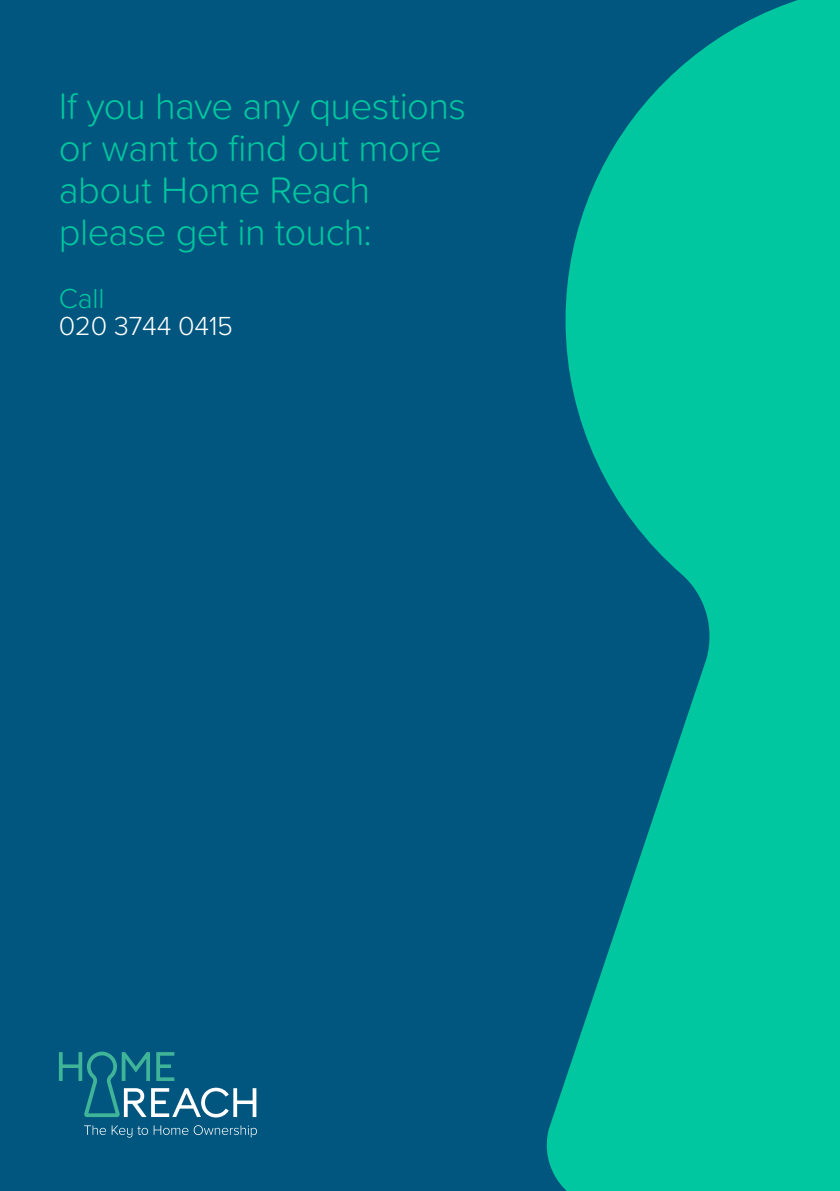
<style>
.page{position:relative;width:840px;height:1191px;background:#fff}
.page>*{position:absolute;margin:0;border:0;box-sizing:border-box;transform-origin:0 0}
.t1{font:300 38.2px/41.8px "Proxima Soft";letter-spacing:-.015em;color:#00c79f}
.t2{font:300 28.6px "Proxima Nova";color:#00c79f}
.t3{font:300 27px "Proxima Nova";letter-spacing:-.005em;color:#fff}
</style>
<div class="page">
<div style="left:0;top:0;width:839px;height:1191px;background:#00567e"></div>
<svg style="left:546px;top:0;width:293px;height:1191px;fill:#00c79f"></svg>
<svg style="left:84px;top:1125px;width:22px;height:10px"></svg>
<svg style="left:112px;top:1125px;width:36px;height:12px"></svg>
<svg style="left:154px;top:1125px;width:103px;height:12px"></svg>
<svg style="left:59px;top:1051px;width:197px;height:66px"></svg>
<p class="t1" style="left:59px;top:84px;width:408px">If you have any questions or want to find out more about Home Reach please get in touch:</p>
<p class="t2" style="left:59px;top:277px;width:47px">Call</p>
<p class="t3" style="left:59px;top:306px;width:175px">020 3744 0415</p>
</div>
